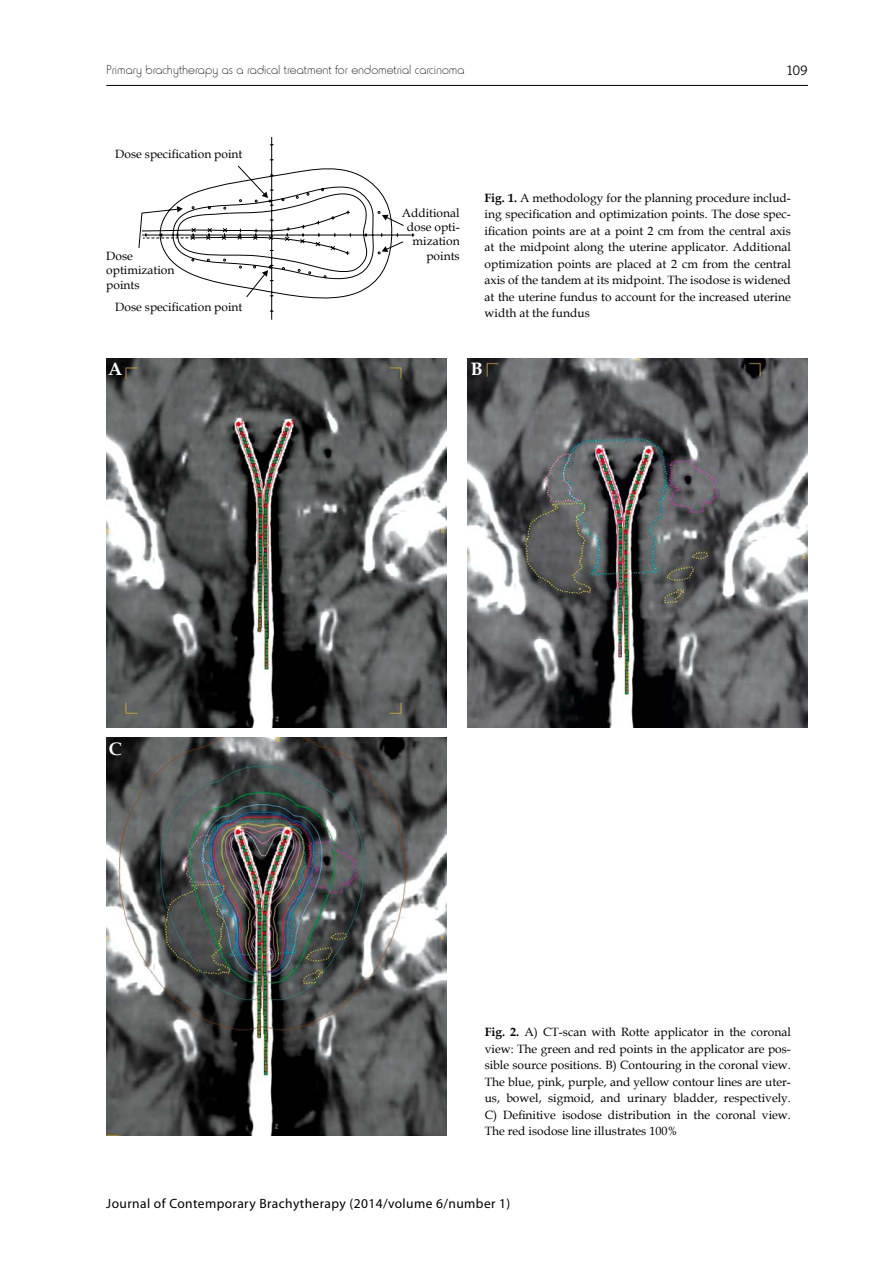
<style>
.page{position:relative;width:893px;height:1263px;background:#fff}
.page>*{position:absolute;margin:0;border:0;box-sizing:border-box;transform-origin:0 0}
.t1{font:700 18px "Book Antiqua";color:#fff}
.t2{font:14.25px "Naomi Sans EFNPS Light";color:#000}
.t3{font:13.5px "Horatio D Ligh";color:#000}
.t4{font:13.5px "Myriad Pro";letter-spacing:.03em;color:#000}
.t5{font:12px/16.5px "Book Antiqua";color:#000;text-align:justify}
.s1{font-weight:700}
</style>
<div class="page">
<hr style="left:106px;top:85px;width:702px;height:1px;background:#000">
<img style="left:106px;top:358px;width:340px;height:369px">
<img style="left:468px;top:358px;width:340px;height:369px">
<img style="left:106px;top:738px;width:340px;height:397px">
<svg style="left:138px;top:137px;width:277px;height:183px"></svg>
<svg style="left:237px;top:165px;width:31px;height:33px"></svg>
<svg style="left:246px;top:270px;width:22px;height:28px"></svg>
<svg style="left:382px;top:215px;width:22px;height:11px"></svg>
<svg style="left:382px;top:241px;width:22px;height:11px"></svg>
<svg style="left:141px;top:206px;width:209px;height:50px"></svg>
<p class="t3" style="left:106px;top:62px;width:360px">Primary brachytherapy as a radical treatment for endometrial carcinoma</p>
<p class="t2" style="left:787px;top:62px;width:23px">109</p>
<p class="t5" style="left:115px;top:146px;width:129px">Dose specification point</p>
<p class="t5" style="left:106px;top:248px;width:70px;line-height:14.4px;text-align:left">Dose optimization points</p>
<p class="t5" style="left:115px;top:298px;width:129px">Dose specification point</p>
<p class="t5" style="left:402px;top:205px;width:59px;line-height:14.4px;text-align:right">Additional dose opti&shy;mization points</p>
<p class="t5" style="left:485px;top:189px;width:308px"><span class="s1">Fig. 1.</span> A methodology for the planning procedure includ&shy;ing specification and optimization points. The dose spec&shy;ification points are at a point 2 cm from the central axis at the midpoint along the uterine applicator. Additional optimization points are placed at 2 cm from the central axis of the tandem at its midpoint. The isodose is widened at the uterine fundus to account for the increased uterine width at the fundus</p>
<h1 class="t1" style="left:108px;top:357px;width:16px">A</h1>
<h1 class="t1" style="left:471px;top:357px;width:14px">B</h1>
<h1 class="t1" style="left:109px;top:736px;width:14px">C</h1>
<p class="t5" style="left:485px;top:1024px;width:308px"><span class="s1">Fig. 2.</span> A) CT-scan with Rotte applicator in the coronal view: The green and red points in the applicator are pos&shy;sible source positions. B) Contouring in the coronal view.<br>The blue, pink, purple, and yellow contour lines are uter&shy;us, bowel, sigmoid, and urinary bladder, respectively.<br>C) Definitive isodose distribution in the coronal view.<br>The red isodose line illustrates 100%</p>
<p class="t4" style="left:106px;top:1195px;width:406px">Journal of Contemporary Brachytherapy (2014/volume 6/number 1)</p>
</div>
